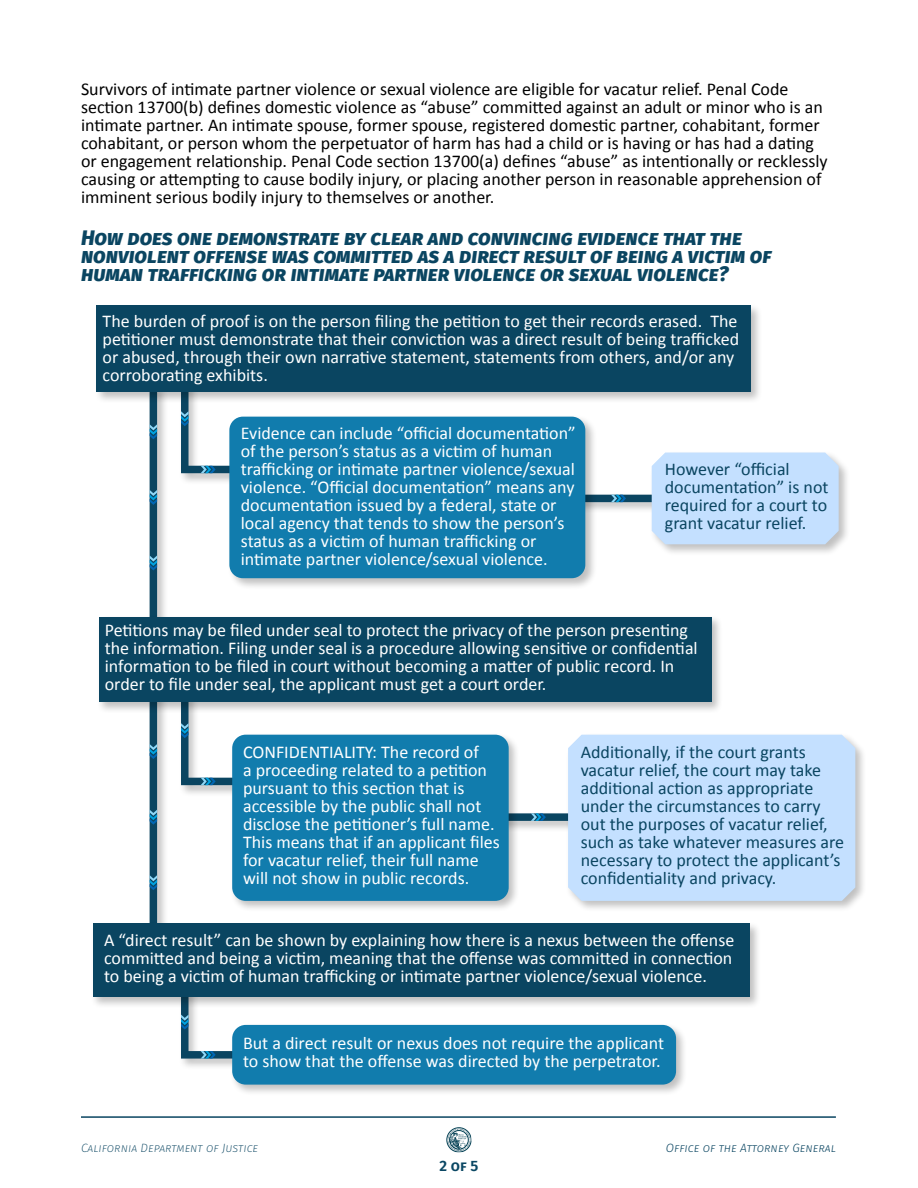
<style>
.page{position:relative;width:918px;height:1188px;background:#fff}
.page>*{position:absolute;margin:0;border:0;box-sizing:border-box;transform-origin:0 0}
.t1{font:italic 800 21px/18px "Fira Sans";color:#0a4561}
.t2{font:18px/18px "Calibri";color:#fff}
.t3{font:18px/18px "Calibri";color:#000}
.t4{font:18px/18px "Calibri";color:#0a4561}
.t5{font:600 15px "Fira Sans";color:#0a4763}
.t6{font:italic 200 12px "Fira Sans";color:#0a4561}
.t7{font:italic 300 12px "Fira Sans";color:#0a4561}
</style>
<div class="page">
<hr style="left:81px;top:1116px;width:755px;height:2px;background:#0a4561">
<svg style="left:447px;top:1128px;width:24px;height:24px"></svg>
<div style="left:179px;top:379px;width:78px;height:106px;background:#000;opacity:.25"></div>
<div style="left:181px;top:381px;width:8px;height:88px;background:#0a4561"></div>
<div style="left:181px;top:466px;width:64px;height:7px;background:#0a4561"></div>
<div style="left:179px;top:691px;width:78px;height:106px;background:#000;opacity:.25"></div>
<div style="left:181px;top:693px;width:8px;height:88px;background:#0a4561"></div>
<div style="left:181px;top:778px;width:64px;height:7px;background:#0a4561"></div>
<div style="left:179px;top:965px;width:78px;height:105px;background:#000;opacity:.25"></div>
<div style="left:181px;top:967px;width:8px;height:88px;background:#0a4561"></div>
<div style="left:181px;top:1051px;width:64px;height:8px;background:#0a4561"></div>
<div style="left:573px;top:492px;width:101px;height:22px;background:#000;opacity:.25"></div>
<div style="left:575px;top:495px;width:87px;height:7px;background:#0a4561"></div>
<div style="left:492px;top:811px;width:101px;height:22px;background:#000;opacity:.25"></div>
<div style="left:494px;top:813px;width:87px;height:8px;background:#0a4561"></div>
<div style="left:147px;top:383px;width:22px;height:570px;background:#000;opacity:.25"></div>
<div style="left:150px;top:386px;width:7px;height:555px;background:#0a4561"></div>
<div style="left:230px;top:1023px;width:458px;height:73px;background:#000;opacity:.25"></div>
<div style="left:232px;top:1025px;width:444px;height:60px;background:#117cad;border-radius:14px"></div>
<div style="left:91px;top:921px;width:671px;height:88px;background:#000;opacity:.25"></div>
<div style="left:93px;top:923px;width:657px;height:74px;background:#0a4561"></div>
<div style="left:566px;top:732px;width:301px;height:180px;background:#000;opacity:.25"></div>
<div style="left:568px;top:735px;width:287px;height:166px;background:#c4e0ff"></div>
<div style="left:230px;top:732px;width:290px;height:180px;background:#000;opacity:.25"></div>
<div style="left:232px;top:735px;width:277px;height:166px;background:#117cad;border-radius:14px"></div>
<div style="left:97px;top:615px;width:626px;height:99px;background:#000;opacity:.25"></div>
<div style="left:99px;top:617px;width:612px;height:85px;background:#0a4561"></div>
<div style="left:649px;top:450px;width:201px;height:106px;background:#000;opacity:.25"></div>
<div style="left:652px;top:453px;width:187px;height:91px;background:#c4e0ff"></div>
<div style="left:227px;top:414px;width:370px;height:176px;background:#000;opacity:.25"></div>
<div style="left:229px;top:417px;width:356px;height:161px;background:#117cad;border-radius:14px"></div>
<div style="left:95px;top:303px;width:668px;height:101px;background:#000;opacity:.25"></div>
<div style="left:97px;top:305px;width:654px;height:87px;background:#0a4561"></div>
<svg style="left:150px;top:424px;width:7px;height:15px"></svg>
<svg style="left:150px;top:490px;width:7px;height:15px"></svg>
<svg style="left:150px;top:555px;width:7px;height:15px"></svg>
<svg style="left:150px;top:744px;width:7px;height:15px"></svg>
<svg style="left:150px;top:810px;width:7px;height:15px"></svg>
<svg style="left:150px;top:875px;width:7px;height:15px"></svg>
<svg style="left:531px;top:813px;width:15px;height:8px"></svg>
<svg style="left:611px;top:495px;width:15px;height:7px"></svg>
<svg style="left:181px;top:411px;width:8px;height:15px"></svg>
<svg style="left:201px;top:466px;width:15px;height:7px"></svg>
<svg style="left:181px;top:723px;width:8px;height:15px"></svg>
<svg style="left:201px;top:778px;width:15px;height:7px"></svg>
<svg style="left:181px;top:1015px;width:8px;height:15px"></svg>
<svg style="left:201px;top:1051px;width:15px;height:8px"></svg>
<p class="t3" style="left:81px;top:79px;width:748px">Survivors of intimate partner violence or sexual violence are eligible for vacatur relief. Penal Code section 13700(b) defines domestic violence as “abuse” committed against an adult or minor who is an intimate partner. An intimate spouse, former spouse, registered domestic partner, cohabitant, former cohabitant, or person whom the perpetuator of harm has had a child or is having or has had a dating or engagement relationship. Penal Code section 13700(a) defines “abuse” as intentionally or recklessly causing or attempting to cause bodily injury, or placing another person in reasonable apprehension of imminent serious bodily injury to themselves or another.</p>
<p class="t1" style="left:81px;top:227px;width:692px">How does one demonstrate by clear and convincing evidence that the nonviolent offense was committed as a direct result of being a victim of human trafficking or intimate partner violence or sexual violence?</p>
<p class="t2" style="left:103px;top:311px;width:638px">The burden of proof is on the person filing the petition to get their records erased. The petitioner must demonstrate that their conviction was a direct result of being trafficked or abused, through their own narrative statement, statements from others, and/or any corroborating exhibits.</p>
<p class="t2" style="left:241px;top:424px;width:336px">Evidence can include “official documentation” of the person’s status as a victim of human trafficking or intimate partner violence/sexual violence. “Official documentation” means any documentation issued by a federal, state or local agency that tends to show the person’s status as a victim of human trafficking or intimate partner violence/sexual violence.</p>
<p class="t4" style="left:665px;top:460px;width:165px">However “official documentation” is not required for a court to grant vacatur relief.</p>
<p class="t2" style="left:105px;top:621px;width:594px">Petitions may be filed under seal to protect the privacy of the person presenting the information. Filing under seal is a procedure allowing sensitive or confidential information to be filed in court without becoming a matter of public record. In order to file under seal, the applicant must get a court order.</p>
<p class="t2" style="left:243px;top:742px;width:258px">CONFIDENTIALITY: The record of<br>a proceeding related to a petition pursuant to this section that is accessible by the public shall not disclose the petitioner’s full name.<br>This means that if an applicant files for vacatur relief, their full name will not show in public records.</p>
<p class="t4" style="left:581px;top:742px;width:265px">Additionally, if the court grants vacatur relief, the court may take additional action as appropriate under the circumstances to carry out the purposes of vacatur relief, such as take whatever measures are necessary to protect the applicant’s confidentiality and privacy.</p>
<p class="t2" style="left:104px;top:930px;width:632px;text-align:justify">A “direct result” can be shown by explaining how there is a nexus between the offense committed and being a victim, meaning that the offense was committed in connection to being a victim of human trafficking or intimate partner violence/sexual violence.</p>
<p class="t2" style="left:243px;top:1034px;width:423px">But a direct result or nexus does not require the applicant to show that the offense was directed by the perpetrator.</p>
<p class="t6" style="left:81px;top:1140px;width:179px">California Department of Justice</p>
<p class="t7" style="left:666px;top:1140px;width:172px">Office of the Attorney General</p>
<p class="t5" style="left:440px;top:1154px;width:40px">2 of 5</p>
</div>
